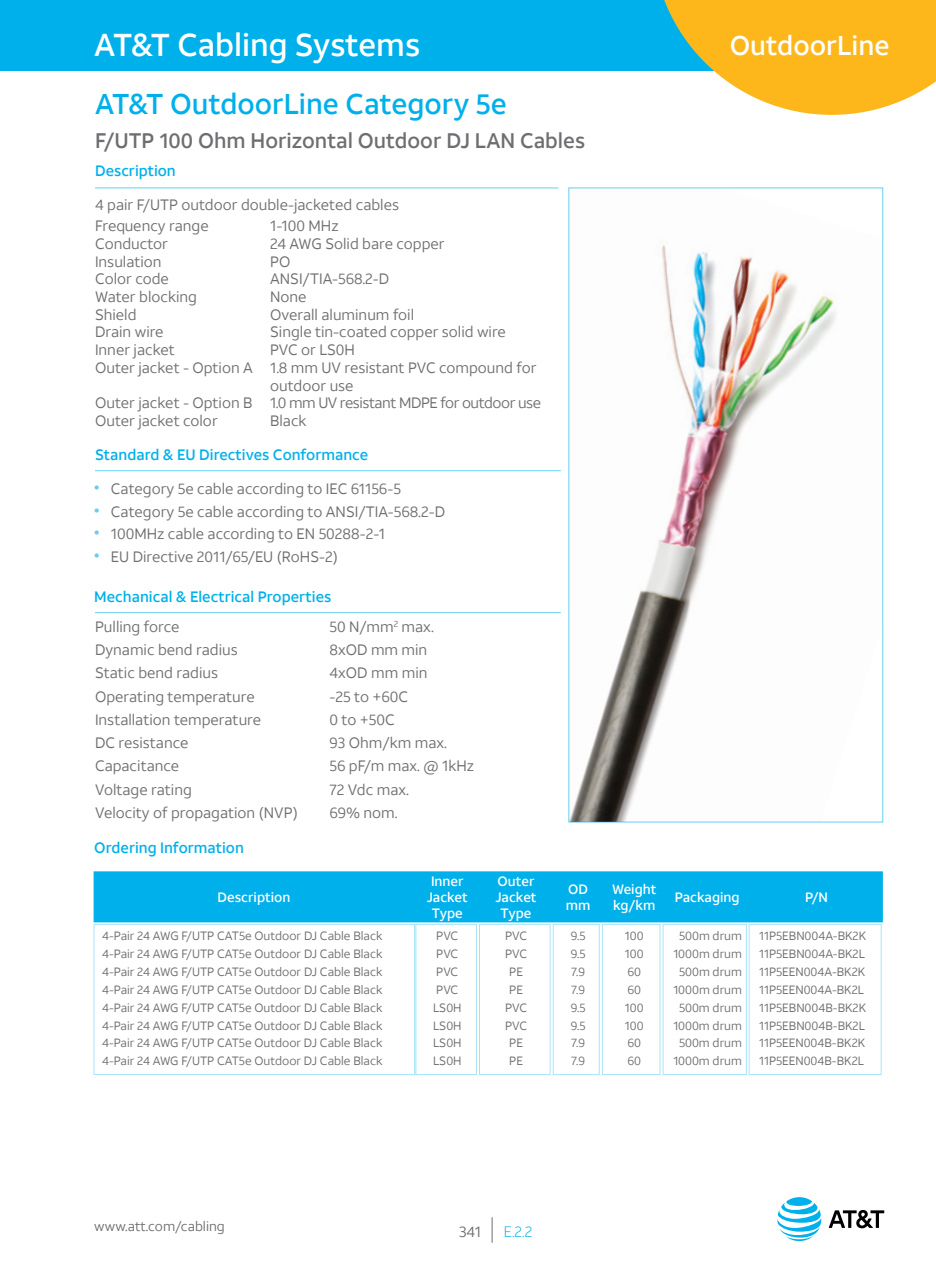
<style>
.page{position:relative;width:936px;height:1263px;background:#fff}
.page>*{position:absolute;margin:0;border:0;box-sizing:border-box;transform-origin:0 0}
.t1{font:500 31.5px "ATT Aleck Sans";color:#fff}
.t2{font:500 28.5px "ATT Aleck Sans";color:#00b0eb}
.t3{font:500 27px "ATT Aleck Sans";color:#fff}
.t4{font:500 21px "ATT Aleck Sans";color:#6d6e71}
.t5{font:15px/21.5px "ATT Aleck Sans";color:#6d6e71}
.t6{font:500 15px "ATT Aleck Sans";color:#00b0eb}
.t7{font:15px "ATT Aleck Sans";letter-spacing:-.03em;color:#6d6e71}
.t8{font:300 15px "ATT Aleck Sans";color:#00b0eb}
.t9{font:500 13.5px/16.2px "ATT Aleck Sans";color:#fff;text-align:center}
.t10{font:13.5px "ATT Aleck Sans";color:#6d6e71}
.t11{font:12px "ATT Aleck Sans";color:#6d6e71}
.s1{font-size:21.9px;color:#6fc9f2}
</style>
<div class="page">
<div style="left:0;top:0;width:775px;height:71px;background:#00b0eb"></div>
<svg style="left:664px;top:0;width:271px;height:115px"></svg>
<svg style="left:492px;top:1217px;width:1px;height:26px"></svg>
<svg style="left:828px;top:1210px;width:56px;height:18px"></svg>
<svg style="left:777px;top:1197px;width:44px;height:44px"></svg>
<hr style="left:95px;top:612px;width:466px;height:1px;background:#00b0eb">
<hr style="left:95px;top:470px;width:466px;height:1px;background:#00b0eb">
<img style="left:570px;top:245px;width:266px;height:575px">
<hr style="left:95px;top:188px;width:463px;height:1px;background:#00b0eb">
<div style="left:94px;top:871px;width:788px;height:51px;background:#00b0eb"></div>
<h1 class="t1" style="left:94px;top:25px;width:327px">AT&amp;T Cabling Systems</h1>
<h3 class="t3" style="left:729px;top:29px;width:161px">OutdoorLine</h3>
<h2 class="t2" style="left:95px;top:86px;width:413px">AT&amp;T OutdoorLine Category 5e</h2>
<h3 class="t4" style="left:95px;top:127px;width:491px">F/UTP 100 Ohm Horizontal Outdoor DJ LAN Cables</h3>
<p class="t6" style="left:95px;top:161px;width:82px">Description</p>
<p class="t5" style="left:95px;top:194px;width:305px">4 pair F/UTP outdoor double-jacketed cables<br>Frequency range</p>
<p class="t5" style="left:270px;top:215px;width:70px">1-100 MHz</p>
<p class="t5" style="left:95px;top:233px;width:74px">Conductor</p>
<p class="t5" style="left:270px;top:233px;width:176px">24 AWG Solid bare copper</p>
<p class="t5" style="left:95px;top:251px;width:68px">Insulation</p>
<p class="t5" style="left:270px;top:251px;width:22px">PO</p>
<p class="t5" style="left:95px;top:268px;width:75px">Color code</p>
<p class="t5" style="left:270px;top:268px;width:121px">ANSI/TIA-568.2-D</p>
<p class="t5" style="left:95px;top:286px;width:103px">Water blocking</p>
<p class="t5" style="left:270px;top:286px;width:38px">None</p>
<p class="t5" style="left:95px;top:304px;width:43px">Shield</p>
<p class="t5" style="left:270px;top:304px;width:145px">Overall aluminum foil</p>
<p class="t5" style="left:95px;top:321px;width:70px">Drain wire</p>
<p class="t5" style="left:270px;top:321px;width:237px">Single tin-coated copper solid wire</p>
<p class="t5" style="left:95px;top:339px;width:81px">Inner jacket</p>
<p class="t5" style="left:270px;top:339px;width:86px">PVC or LS0H</p>
<p class="t5" style="left:95px;top:357px;width:443px">Outer jacket - Option A 1.8 mm UV resistant PVC compound for</p>
<p class="t5" style="left:270px;top:375px;width:85px">outdoor use</p>
<p class="t7" style="left:95px;top:394px;width:447px">Outer jacket - Option B 1.0 mm UV resistant MDPE for outdoor use</p>
<p class="t5" style="left:95px;top:410px;width:124px">Outer jacket color</p>
<p class="t5" style="left:270px;top:410px;width:38px">Black</p>
<p class="t6" style="left:95px;top:445px;width:275px">Standard &amp; EU Directives Conformance</p>
<p class="t5" style="left:94px;top:478px;width:308px"><span class="s1">•</span> Category 5e cable according to IEC 61156-5</p>
<p class="t5" style="left:94px;top:500px;width:353px"><span class="s1">•</span> Category 5e cable according to ANSI/TIA-568.2-D</p>
<p class="t5" style="left:94px;top:523px;width:292px"><span class="s1">•</span> 100MHz cable according to EN 50288-2-1</p>
<p class="t5" style="left:94px;top:545px;width:245px"><span class="s1">•</span> EU Directive 2011/65/EU (RoHS-2)</p>
<p class="t6" style="left:94px;top:587px;width:238px">Mechanical &amp; Electrical Properties</p>
<p class="t5" style="left:95px;top:616px;width:86px">Pulling force</p>
<p class="t5" style="left:329px;top:616px;width:106px">50 N/mm<sup>2</sup> max.</p>
<p class="t5" style="left:95px;top:639px;width:144px">Dynamic bend radius</p>
<p class="t5" style="left:329px;top:639px;width:99px">8xOD mm min</p>
<p class="t5" style="left:95px;top:662px;width:125px">Static bend radius</p>
<p class="t5" style="left:329px;top:662px;width:99px">4xOD mm min</p>
<p class="t5" style="left:95px;top:685px;width:161px">Operating temperature</p>
<p class="t5" style="left:329px;top:685px;width:80px">-25 to +60C</p>
<p class="t5" style="left:95px;top:709px;width:168px">Installation temperature</p>
<p class="t5" style="left:329px;top:709px;width:67px">0 to +50C</p>
<p class="t5" style="left:95px;top:732px;width:95px">DC resistance</p>
<p class="t5" style="left:329px;top:732px;width:119px">93 Ohm/km max.</p>
<p class="t5" style="left:95px;top:755px;width:86px">Capacitance</p>
<p class="t5" style="left:329px;top:755px;width:146px">56 pF/m max. @ 1kHz</p>
<p class="t5" style="left:95px;top:778px;width:98px">Voltage rating</p>
<p class="t5" style="left:329px;top:778px;width:81px">72 Vdc max.</p>
<p class="t5" style="left:95px;top:802px;width:204px">Velocity of propagation (NVP)</p>
<p class="t5" style="left:329px;top:802px;width:70px">69% nom.</p>
<p class="t6" style="left:94px;top:838px;width:151px">Ordering Information</p>
<p class="t9" style="left:217px;top:889px;width:74px">Description</p>
<p class="t9" style="left:426px;top:873px;width:43px">Inner<br>Jacket<br>Type</p>
<p class="t9" style="left:495px;top:873px;width:43px">Outer<br>Jacket<br>Type</p>
<p class="t9" style="left:565px;top:881px;width:26px;text-align:left">OD mm</p>
<p class="t9" style="left:612px;top:881px;width:46px;text-align:left">Weight kg/km</p>
<p class="t9" style="left:675px;top:889px;width:66px">Packaging</p>
<p class="t9" style="left:805px;top:889px;width:24px">P/N</p>
<p class="t11" style="left:102px;top:928px;width:282px">4-Pair 24 AWG F/UTP CAT5e Outdoor DJ Cable Black</p>
<p class="t11" style="left:436px;top:928px;width:24px">PVC</p>
<p class="t11" style="left:505px;top:928px;width:24px">PVC</p>
<p class="t11" style="left:570px;top:928px;width:16px">9.5</p>
<p class="t11" style="left:625px;top:928px;width:20px">100</p>
<p class="t11" style="left:679px;top:928px;width:64px">500m drum</p>
<p class="t11" style="left:759px;top:928px;width:109px">11P5EBN004A-BK2K</p>
<p class="t11" style="left:102px;top:946px;width:282px">4-Pair 24 AWG F/UTP CAT5e Outdoor DJ Cable Black</p>
<p class="t11" style="left:436px;top:946px;width:24px">PVC</p>
<p class="t11" style="left:505px;top:946px;width:24px">PVC</p>
<p class="t11" style="left:570px;top:946px;width:16px">9.5</p>
<p class="t11" style="left:625px;top:946px;width:20px">100</p>
<p class="t11" style="left:673px;top:946px;width:70px">1000m drum</p>
<p class="t11" style="left:759px;top:946px;width:107px">11P5EBN004A-BK2L</p>
<p class="t11" style="left:102px;top:964px;width:282px">4-Pair 24 AWG F/UTP CAT5e Outdoor DJ Cable Black</p>
<p class="t11" style="left:436px;top:964px;width:24px">PVC</p>
<p class="t11" style="left:509px;top:964px;width:15px">PE</p>
<p class="t11" style="left:571px;top:964px;width:15px">7.9</p>
<p class="t11" style="left:627px;top:964px;width:15px">60</p>
<p class="t11" style="left:679px;top:964px;width:64px">500m drum</p>
<p class="t11" style="left:759px;top:964px;width:108px">11P5EEN004A-BK2K</p>
<p class="t11" style="left:102px;top:982px;width:282px">4-Pair 24 AWG F/UTP CAT5e Outdoor DJ Cable Black</p>
<p class="t11" style="left:436px;top:982px;width:24px">PVC</p>
<p class="t11" style="left:509px;top:982px;width:15px">PE</p>
<p class="t11" style="left:571px;top:982px;width:15px">7.9</p>
<p class="t11" style="left:627px;top:982px;width:15px">60</p>
<p class="t11" style="left:673px;top:982px;width:70px">1000m drum</p>
<p class="t11" style="left:759px;top:982px;width:106px">11P5EEN004A-BK2L</p>
<p class="t11" style="left:102px;top:1000px;width:282px">4-Pair 24 AWG F/UTP CAT5e Outdoor DJ Cable Black</p>
<p class="t11" style="left:433px;top:1000px;width:30px">LS0H</p>
<p class="t11" style="left:505px;top:1000px;width:24px">PVC</p>
<p class="t11" style="left:570px;top:1000px;width:16px">9.5</p>
<p class="t11" style="left:625px;top:1000px;width:20px">100</p>
<p class="t11" style="left:679px;top:1000px;width:64px">500m drum</p>
<p class="t11" style="left:759px;top:1000px;width:109px">11P5EBN004B-BK2K</p>
<p class="t11" style="left:102px;top:1018px;width:282px">4-Pair 24 AWG F/UTP CAT5e Outdoor DJ Cable Black</p>
<p class="t11" style="left:433px;top:1018px;width:30px">LS0H</p>
<p class="t11" style="left:505px;top:1018px;width:24px">PVC</p>
<p class="t11" style="left:570px;top:1018px;width:16px">9.5</p>
<p class="t11" style="left:625px;top:1018px;width:20px">100</p>
<p class="t11" style="left:673px;top:1018px;width:70px">1000m drum</p>
<p class="t11" style="left:759px;top:1018px;width:107px">11P5EBN004B-BK2L</p>
<p class="t11" style="left:102px;top:1036px;width:282px">4-Pair 24 AWG F/UTP CAT5e Outdoor DJ Cable Black</p>
<p class="t11" style="left:433px;top:1036px;width:30px">LS0H</p>
<p class="t11" style="left:509px;top:1036px;width:15px">PE</p>
<p class="t11" style="left:571px;top:1036px;width:15px">7.9</p>
<p class="t11" style="left:627px;top:1036px;width:15px">60</p>
<p class="t11" style="left:679px;top:1036px;width:64px">500m drum</p>
<p class="t11" style="left:759px;top:1036px;width:108px">11P5EEN004B-BK2K</p>
<p class="t11" style="left:102px;top:1054px;width:282px">4-Pair 24 AWG F/UTP CAT5e Outdoor DJ Cable Black</p>
<p class="t11" style="left:433px;top:1054px;width:30px">LS0H</p>
<p class="t11" style="left:509px;top:1054px;width:15px">PE</p>
<p class="t11" style="left:571px;top:1054px;width:15px">7.9</p>
<p class="t11" style="left:627px;top:1054px;width:15px">60</p>
<p class="t11" style="left:673px;top:1054px;width:70px">1000m drum</p>
<p class="t11" style="left:759px;top:1054px;width:106px">11P5EEN004B-BK2L</p>
<p class="t10" style="left:94px;top:1218px;width:132px">www.att.com/cabling</p>
<p class="t5" style="left:459px;top:1221px;width:24px">341</p>
<p class="t8" style="left:504px;top:1223px;width:30px">E.2.2</p>
</div>
